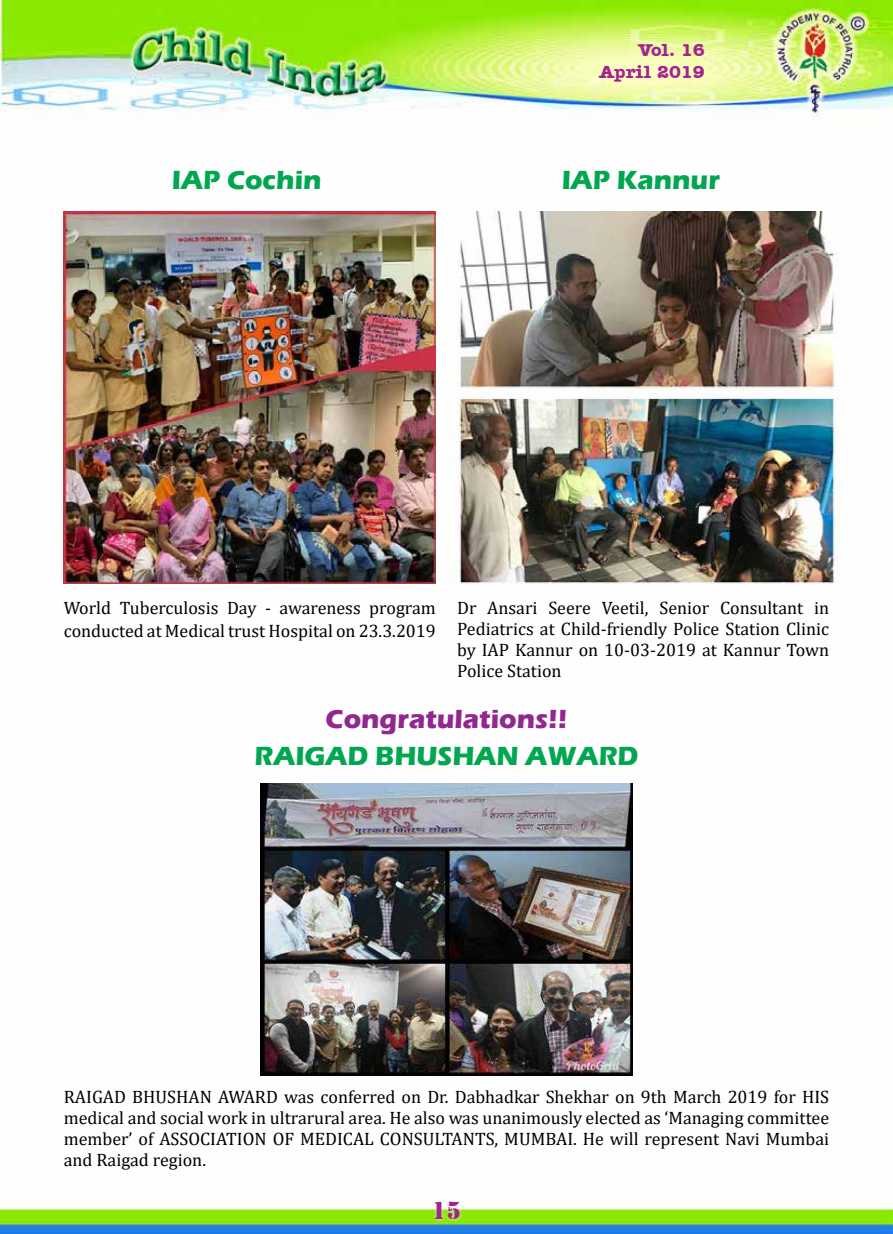
<style>
.page{position:relative;width:893px;height:1234px;background:#fff}
.page>*{position:absolute;margin:0;border:0;box-sizing:border-box;transform-origin:0 0}
.t1{font:700 27px "Eras ITC";color:#00a750}
.t2{font:700 27px "Eras ITC";color:#92278f}
.t3{font:25.5px "Army";color:#a3238f}
.t4{font:18px/21px "Cambria";color:#000;text-align:justify}
.t5{font:700 18px/21.6px "Amer Typewriter IT Cby BT";color:#a3238f}
</style>
<div class="page">
<img style="left:0;top:0;width:893px;height:1233px">
<div style="left:432px;top:1198px;width:31px;height:23px;background:#fff;opacity:.75"></div>
<img style="left:450px;top:211px;width:394px;height:373px">
<img style="left:63px;top:211px;width:373px;height:373px">
<img style="left:261px;top:783px;width:371px;height:291px">
<h1 class="t1" style="left:172px;top:164px;width:151px">IAP Cochin</h1>
<p class="t5" style="left:570px;top:39px;width:137px;text-indent:81px">Vol. 1<br>January</p>
<p class="t5" style="left:599px;top:39px;width:107px;text-align:right">Vol. 16<br>April 2019</p>
<p class="t5" style="left:693px;top:60px;width:13px">8</p>
<h1 class="t1" style="left:562px;top:164px;width:160px">IAP Kannur</h1>
<p class="t4" style="left:64px;top:596px;width:374px;line-height:22.5px">World Tuberculosis Day - awareness program conducted at Medical trust Hospital on 23.3.2019</p>
<p class="t4" style="left:457px;top:597px;width:374px">Dr Ansari Seere Veetil, senior consultant in pediatrics at Child-friendly Police Station Clinic by IAP Kannur on 10-03-2019 at Kannur Town Police Station</p>
<h1 class="t2" style="left:326px;top:703px;width:243px">Congratulations!!</h1>
<h1 class="t1" style="left:254px;top:740px;width:385px">RAIGAD BHUSHAN AWARD</h1>
<p class="t4" style="left:64px;top:1086px;width:767px">RAIGAD BHUSHAN AWARD was conferred on Dr. Dabhadkar Shekhar on 9th March 2019 for HIS medical and social work in ultrarural area. He also was unanimously elected as ‘Managing committee member’ of ASSOCIATION OF MEDICAL CONSULTANTS, MUMBAI. He will represent Navi Mumbai and Raigad region.</p>
<h2 class="t3" style="left:432px;top:1195px;width:31px">15</h2>
</div>
